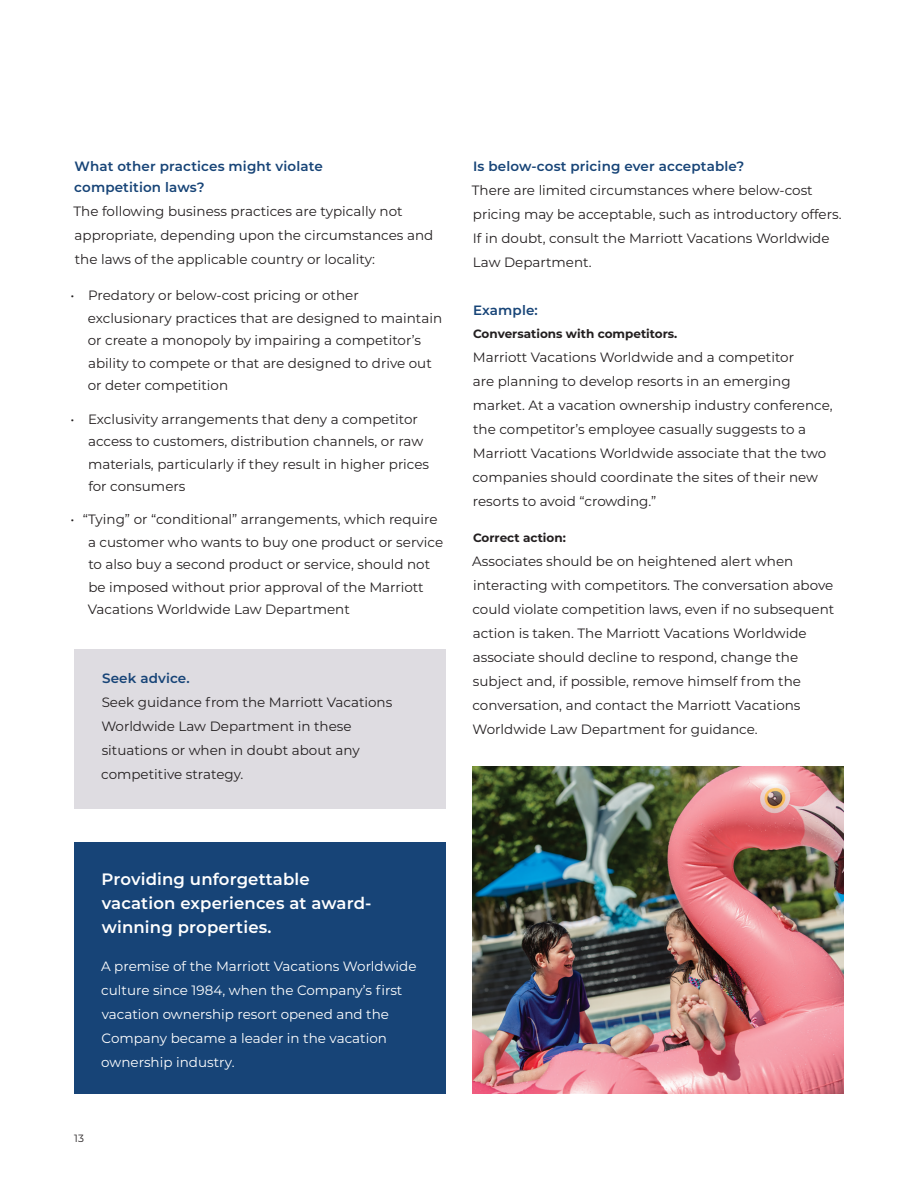
<style>
.page{position:relative;width:918px;height:1188px;background:#fff}
.page>*{position:absolute;margin:0;border:0;box-sizing:border-box;transform-origin:0 0}
.MVW_Body_Copy{font:600 16.5px/24px "Montserrat";letter-spacing:.01em;color:#fff}
.MVW_Body_Copy-2{font:13.5px/24px "Montserrat";color:#231f20}
.MVW_Body_Copy-3{font:13.5px/24px "Montserrat";color:#fff}
.Body_Copy_in_box{font:13.5px/24px "Montserrat";color:#231f20}
.Section_Subheads{font:600 13.5px/21px "Montserrat";letter-spacing:.01em;color:#174477}
.Section_Subhead_in_box{font:600 13.5px "Montserrat";letter-spacing:.01em;color:#174477}
.MVW_Body_Copy-4{font:700 12px "Montserrat";color:#231f20}
.t1{font:10.5px "Montserrat";color:#231f20}
</style>
<div class="page">
<div style="left:74px;top:649px;width:372px;height:37px;background:#dedce1"></div>
<div style="left:74px;top:667px;width:372px;height:142px;background:#dedce1"></div>
<img style="left:472px;top:767px;width:372px;height:327px">
<div style="left:74px;top:842px;width:372px;height:252px;background:#174477"></div>
<p class="Section_Subheads" style="left:74px;top:155px;width:250px">What other practices might violate competition laws?</p>
<p class="MVW_Body_Copy-2" style="left:74px;top:199px;width:361px">The following business practices are typically not appropriate, depending upon the circumstances and the laws of the applicable country or locality:</p>
<p class="MVW_Body_Copy-2" style="left:88px;top:284px;width:356px;line-height:22.5px;text-indent:-17px">• Predatory or below-cost pricing or other exclusionary practices that are designed to maintain or create a monopoly by impairing a competitor’s ability to compete or that are designed to drive out or deter competition</p>
<p class="MVW_Body_Copy-2" style="left:88px;top:407px;width:343px;line-height:22.5px;text-indent:-17px">• Exclusivity arrangements that deny a competitor access to customers, distribution channels, or raw materials, particularly if they result in higher prices for consumers</p>
<p class="MVW_Body_Copy-2" style="left:88px;top:508px;width:357px;line-height:22.5px;text-indent:-17px">• “Tying” or “conditional” arrangements, which require a customer who wants to buy one product or service to also buy a second product or service, should not be imposed without prior approval of the Marriott Vacations Worldwide Law Department</p>
<p class="Section_Subhead_in_box" style="left:102px;top:668px;width:89px">Seek advice.</p>
<p class="Body_Copy_in_box" style="left:101px;top:689px;width:293px">Seek guidance from the Marriott Vacations Worldwide Law Department in these situations or when in doubt about any competitive strategy.</p>
<p class="Section_Subheads" style="left:473px;top:155px;width:273px">Is below-cost pricing ever acceptable?</p>
<p class="MVW_Body_Copy-2" style="left:472px;top:178px;width:371px">There are limited circumstances where below-cost pricing may be acceptable, such as introductory offers.<br>If in doubt, consult the Marriott Vacations Worldwide Law Department.</p>
<p class="Section_Subheads" style="left:473px;top:299px;width:66px">Example:</p>
<p class="MVW_Body_Copy-4" style="left:473px;top:325px;width:206px">Conversations with competitors.</p>
<p class="MVW_Body_Copy-2" style="left:472px;top:344px;width:362px">Marriott Vacations Worldwide and a competitor<br>are planning to develop resorts in an emerging market. At a vacation ownership industry conference, the competitor’s employee casually suggests to a Marriott Vacations Worldwide associate that the two companies should coordinate the sites of their new resorts to avoid “crowding.”</p>
<p class="MVW_Body_Copy-4" style="left:473px;top:529px;width:94px">Correct action:</p>
<p class="MVW_Body_Copy-2" style="left:472px;top:548px;width:364px">Associates should be on heightened alert when interacting with competitors. The conversation above could violate competition laws, even if no subsequent action is taken. The Marriott Vacations Worldwide associate should decline to respond, change the subject and, if possible, remove himself from the conversation, and contact the Marriott Vacations Worldwide Law Department for guidance.</p>
<p class="MVW_Body_Copy" style="left:102px;top:866px;width:271px">Providing unforgettable vacation experiences at award&shy;winning properties.</p>
<p class="MVW_Body_Copy-3" style="left:101px;top:953px;width:317px">A premise of the Marriott Vacations Worldwide culture since 1984, when the Company’s first vacation ownership resort opened and the Company became a leader in the vacation ownership industry.</p>
<p class="t1" style="left:74px;top:1131px;width:11px">13</p>
</div>
